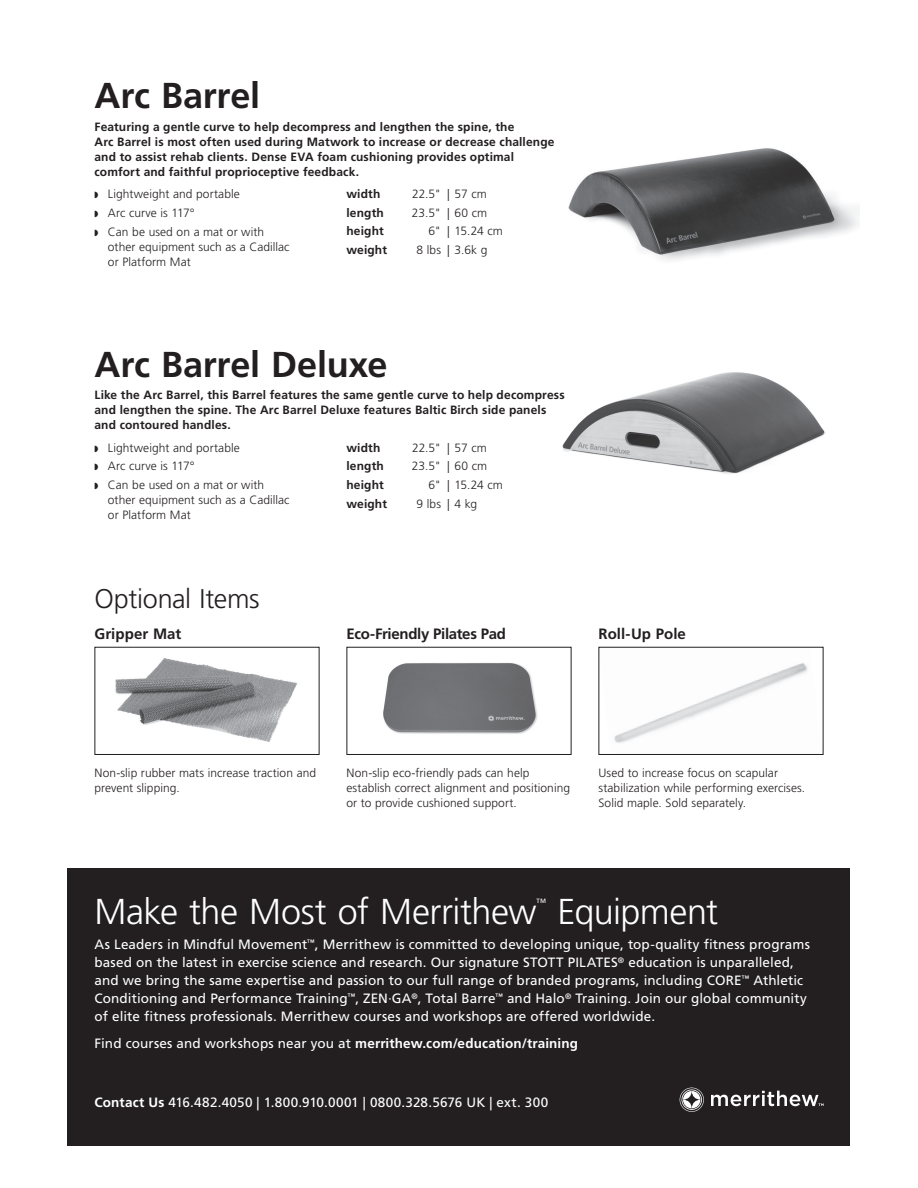
<style>
.page{position:relative;width:918px;height:1188px;background:#fff}
.page>*{position:absolute;margin:0;border:0;box-sizing:border-box;transform-origin:0 0}
.t1{font:300 36px "Frutiger LT Std";letter-spacing:-.015em;color:#fff}
.t2{font:700 36px "Frutiger LT Std";letter-spacing:-.005em;color:#231f20}
.t3{font:300 27px "Frutiger LT Std";letter-spacing:-.01em;color:#231f20}
.t4{font:700 15px "Frutiger LT Std";letter-spacing:-.015em;color:#231f20}
.t5{font:700 15px "Frutiger LT Std";letter-spacing:.005em;color:#231f20}
.t6{font:13.5px/18px "Frutiger LT Std";letter-spacing:.01em;color:#fff}
.t7{font:300 12px/15px "Frutiger LT Std";letter-spacing:.005em;color:#231f20}
.t8{font:700 12px/15px "Frutiger LT Std";letter-spacing:.01em;color:#231f20}
.t9{font:300 10.5px "Frutiger LT Std";color:#fff}
.s1{font-weight:700}
</style>
<div class="page">
<img style="left:115px;top:658px;width:183px;height:84px">
<div style="left:95px;top:647px;width:225px;height:108px;border:1px solid #231f20"></div>
<img style="left:383px;top:663px;width:155px;height:71px">
<div style="left:347px;top:647px;width:225px;height:108px;border:1px solid #231f20"></div>
<img style="left:614px;top:663px;width:194px;height:80px">
<div style="left:599px;top:647px;width:224px;height:108px;border:1px solid #231f20"></div>
<img style="left:562px;top:372px;width:264px;height:102px">
<img style="left:568px;top:148px;width:292px;height:113px">
<div style="left:68px;top:868px;width:782px;height:278px;background:#231f20"></div>
<svg style="left:680px;top:1088px;width:24px;height:24px"></svg>
<svg style="left:711px;top:1091px;width:113px;height:15px"></svg>
<h1 class="t2" style="left:94px;top:74px;width:167px">Arc Barrel</h1>
<p class="t8" style="left:94px;top:119px;width:462px">Featuring a gentle curve to help decompress and lengthen the spine, the<br>Arc Barrel is most often used during Matwork to increase or decrease challenge and to assist rehab clients. Dense EVA foam cushioning provides optimal comfort and faithful proprioceptive feedback.</p>
<p class="t7" style="left:108px;top:185px;width:158px;line-height:18.8px">Lightweight and portable<br>Arc curve is 117°<br>Can be used on a mat or with</p>
<p class="t7" style="left:108px;top:239px;width:183px">other equipment such as a Cadillac or Platform Mat</p>
<p class="t8" style="left:346px;top:186px;width:35px">width</p>
<p class="t7" style="left:412px;top:187px;width:76px">22.5" | 57 cm</p>
<p class="t8" style="left:346px;top:205px;width:39px">length</p>
<p class="t7" style="left:412px;top:205px;width:77px">23.5" | 60 cm</p>
<p class="t8" style="left:347px;top:224px;width:39px">height</p>
<p class="t7" style="left:428px;top:224px;width:76px">6" | 15.24 cm</p>
<p class="t8" style="left:347px;top:243px;width:42px">weight</p>
<p class="t7" style="left:417px;top:243px;width:72px">8 lbs | 3.6k g</p>
<h1 class="t2" style="left:94px;top:343px;width:295px">Arc Barrel Deluxe</h1>
<p class="t8" style="left:94px;top:388px;width:472px">Like the Arc Barrel, this Barrel features the same gentle curve to help decompress and lengthen the spine. The Arc Barrel Deluxe features Baltic Birch side panels and contoured handles.</p>
<p class="t7" style="left:108px;top:438px;width:158px;line-height:18.8px">Lightweight and portable<br>Arc curve is 117°<br>Can be used on a mat or with</p>
<p class="t7" style="left:108px;top:493px;width:183px">other equipment such as a Cadillac or Platform Mat</p>
<p class="t8" style="left:346px;top:440px;width:35px">width</p>
<p class="t7" style="left:412px;top:440px;width:76px">22.5" | 57 cm</p>
<p class="t8" style="left:346px;top:459px;width:39px">length</p>
<p class="t7" style="left:412px;top:459px;width:77px">23.5" | 60 cm</p>
<p class="t8" style="left:347px;top:478px;width:39px">height</p>
<p class="t7" style="left:428px;top:478px;width:76px">6" | 15.24 cm</p>
<p class="t8" style="left:347px;top:496px;width:42px">weight</p>
<p class="t7" style="left:417px;top:496px;width:62px">9 lbs | 4 kg</p>
<h2 class="t3" style="left:94px;top:584px;width:167px">Optional Items</h2>
<p class="t5" style="left:95px;top:625px;width:88px">Gripper Mat</p>
<p class="t4" style="left:347px;top:625px;width:161px">Eco-Friendly Pilates Pad</p>
<p class="t5" style="left:599px;top:625px;width:89px">Roll-Up Pole</p>
<p class="t7" style="left:95px;top:766px;width:223px">Non-slip rubber mats increase traction and prevent slipping.</p>
<p class="t7" style="left:347px;top:766px;width:225px">Non-slip eco-friendly pads can help establish correct alignment and positioning or to provide cushioned support.</p>
<p class="t7" style="left:599px;top:766px;width:208px">Used to increase focus on scapular stabilization while performing exercises.<br>Solid maple. Sold separately.</p>
<h1 class="t1" style="left:94px;top:891px;width:444px">Make the Most of Merrithew</h1>
<p class="t9" style="left:536px;top:896px;width:12px">™</p>
<h1 class="t1" style="left:557px;top:891px;width:162px">Equipment</h1>
<p class="t6" style="left:94px;top:936px;width:717px">As Leaders in Mindful Movement<sup>™</sup>, Merrithew is committed to developing unique, top-quality fitness programs based on the latest in exercise science and research. Our signature STOTT PILATES<sup>®</sup> education is unparalleled, and we bring the same expertise and passion to our full range of branded programs, including CORE<sup>™</sup> Athletic Conditioning and Performance Training<sup>™</sup>, ZEN·GA<sup>®</sup>, Total Barre<sup>™</sup> and Halo<sup>®</sup> Training. Join our global community of elite fitness professionals. Merrithew courses and workshops are offered worldwide.</p>
<p class="t6" style="left:95px;top:1034px;width:485px">Find courses and workshops near you at <span class="s1">merrithew.com/education/training</span></p>
<p class="t6" style="left:95px;top:1093px;width:455px"><span class="s1">Contact Us</span> 416.482.4050 | 1.800.910.0001 | 0800.328.5676 UK | ext. 300</p>
</div>
